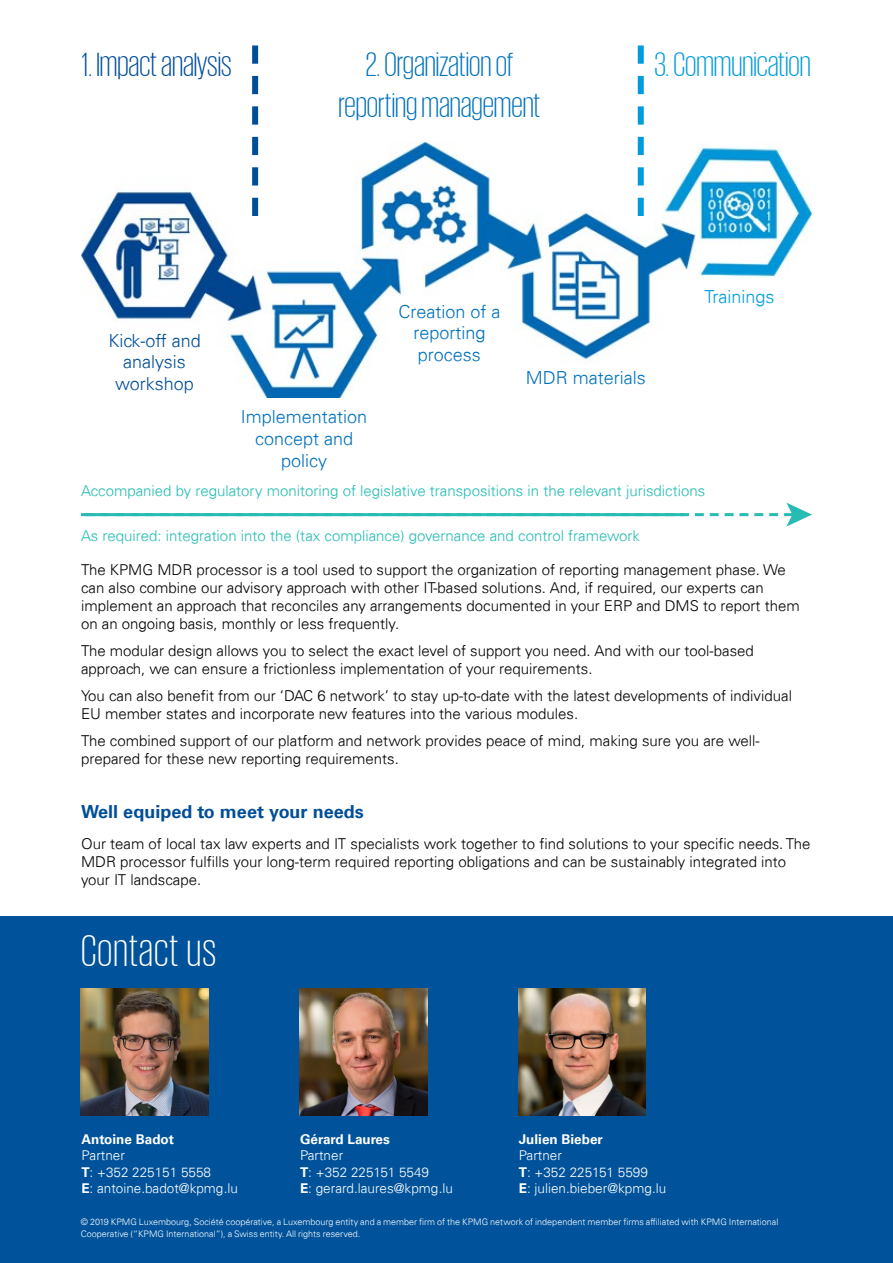
<style>
.page{position:relative;width:893px;height:1263px;background:#fff}
.page>*{position:absolute;margin:0;border:0;box-sizing:border-box;transform-origin:0 0}
.t1{font:300 45px "KPMG";letter-spacing:.03em;color:#fff}
.t2{font:300 34.5px "KPMG";color:#0072bc}
.t3{font:300 34.5px "KPMG";color:#004e98}
.t4{font:300 34.5px "KPMG";color:#009cdc}
.t5{font:300 18px/21.6px "Univers 45";color:#0072bc;text-align:center}
.t6{font:300 18px/21.6px "Univers 45";color:#004e98;text-align:center}
.t7{font:700 18px "Universfor KPMG";color:#004e98}
.t8{font:300 18px "Univers 45";color:#009cdc}
.t9{font:300 15px/18px "Univers 45";color:#000}
.t10{font:300 15px "Univers 45";color:#26bcb4}
.t11{font:300 13.5px/16.5px "Univers 45";color:#fff}
.t12{font:700 13.5px "Univers 65";color:#fff}
.t13{font:300 9px/12px "Univers 45";color:#fff}
.s1{font-family:"Univers 65";font-weight:700}
</style>
<div class="page">
<div style="left:0;top:916px;width:893px;height:347px;background:#00539b"></div>
<img style="left:81px;top:143px;width:731px;height:254px">
<svg style="left:252px;top:45px;width:6px;height:171px"></svg>
<svg style="left:638px;top:45px;width:6px;height:171px"></svg>
<hr style="left:81px;top:513px;width:603px;height:3px;background:#26bcb4">
<svg style="left:85px;top:503px;width:727px;height:24px"></svg>
<img style="left:81px;top:988px;width:127px;height:128px">
<img style="left:300px;top:988px;width:127px;height:128px">
<img style="left:518px;top:988px;width:128px;height:128px">
<h2 class="t3" style="left:82px;top:48px;width:151px">1. Impact analysis</h2>
<h2 class="t2" style="left:366px;top:48px;width:149px">2. Organization of</h2>
<h2 class="t4" style="left:654px;top:48px;width:158px">3. Communication</h2>
<h2 class="t2" style="left:338px;top:89px;width:203px">reporting management</h2>
<p class="t6" style="left:108px;top:330px;width:94px">Kick-off and analysis workshop</p>
<p class="t5" style="left:398px;top:300px;width:104px">Creation of a reporting process</p>
<p class="t5" style="left:526px;top:366px;width:121px">MDR materials</p>
<p class="t8" style="left:704px;top:286px;width:71px">Trainings</p>
<p class="t5" style="left:241px;top:406px;width:128px">Implementation concept and policy</p>
<p class="t10" style="left:81px;top:481px;width:626px">Accompanied by regulatory monitoring of legislative transpositions in the relevant jurisdictions</p>
<p class="t10" style="left:81px;top:526px;width:561px">As required: integration into the (tax compliance) governance and control framework</p>
<p class="t9" style="left:81px;top:561px;width:720px">The KPMG MDR processor is a tool used to support the organization of reporting management phase. We can also combine our advisory approach with other IT-based solutions. And, if required, our experts can implement an approach that reconciles any arrangements documented in your ERP and DMS to report them on an ongoing basis, monthly or less frequently.</p>
<p class="t9" style="left:81px;top:642px;width:674px">The modular design allows you to select the exact level of support you need. And with our tool-based approach, we can ensure a frictionless implementation of your requirements.</p>
<p class="t9" style="left:81px;top:687px;width:712px">You can also benefit from our ‘DAC 6 network’ to stay up-to-date with the latest developments of individual<br>EU member states and incorporate new features into the various modules.</p>
<p class="t9" style="left:81px;top:732px;width:680px">The combined support of our platform and network provides peace of mind, making sure you are well&shy;prepared for these new reporting requirements.</p>
<p class="t7" style="left:81px;top:801px;width:284px">Well equiped to meet your needs</p>
<p class="t9" style="left:81px;top:834px;width:731px">Our team of local tax law experts and IT specialists work together to find solutions to your specific needs. The<br>MDR processor fulfills your long-term required reporting obligations and can be sustainably integrated into your IT landscape.</p>
<h1 class="t1" style="left:81px;top:929px;width:137px">Contact us</h1>
<p class="t12" style="left:300px;top:1131px;width:91px">Gérard Laures</p>
<p class="t11" style="left:300px;top:1147px;width:154px">Partner<br><span class="s1">T</span>: +352 225151 5549<br><span class="s1">E</span>: gerard.laures@kpmg.lu</p>
<p class="t12" style="left:81px;top:1131px;width:94px">Antoine Badot</p>
<p class="t11" style="left:81px;top:1147px;width:158px">Partner<br><span class="s1">T</span>: +352 225151 5558<br><span class="s1">E</span>: antoine.badot@kpmg.lu</p>
<p class="t12" style="left:519px;top:1131px;width:86px">Julien Bieber</p>
<p class="t11" style="left:519px;top:1147px;width:149px">Partner<br><span class="s1">T</span>: +352 225151 5599<br><span class="s1">E</span>: julien.bieber@kpmg.lu</p>
<p class="t13" style="left:81px;top:1216px;width:699px">© 2019 KPMG Luxembourg, Société coopérative, a Luxembourg entity and a member firm of the KPMG network of independent member firms affiliated with KPMG International<br>Cooperative (“KPMG International”), a Swiss entity. All rights reserved.</p>
</div>
